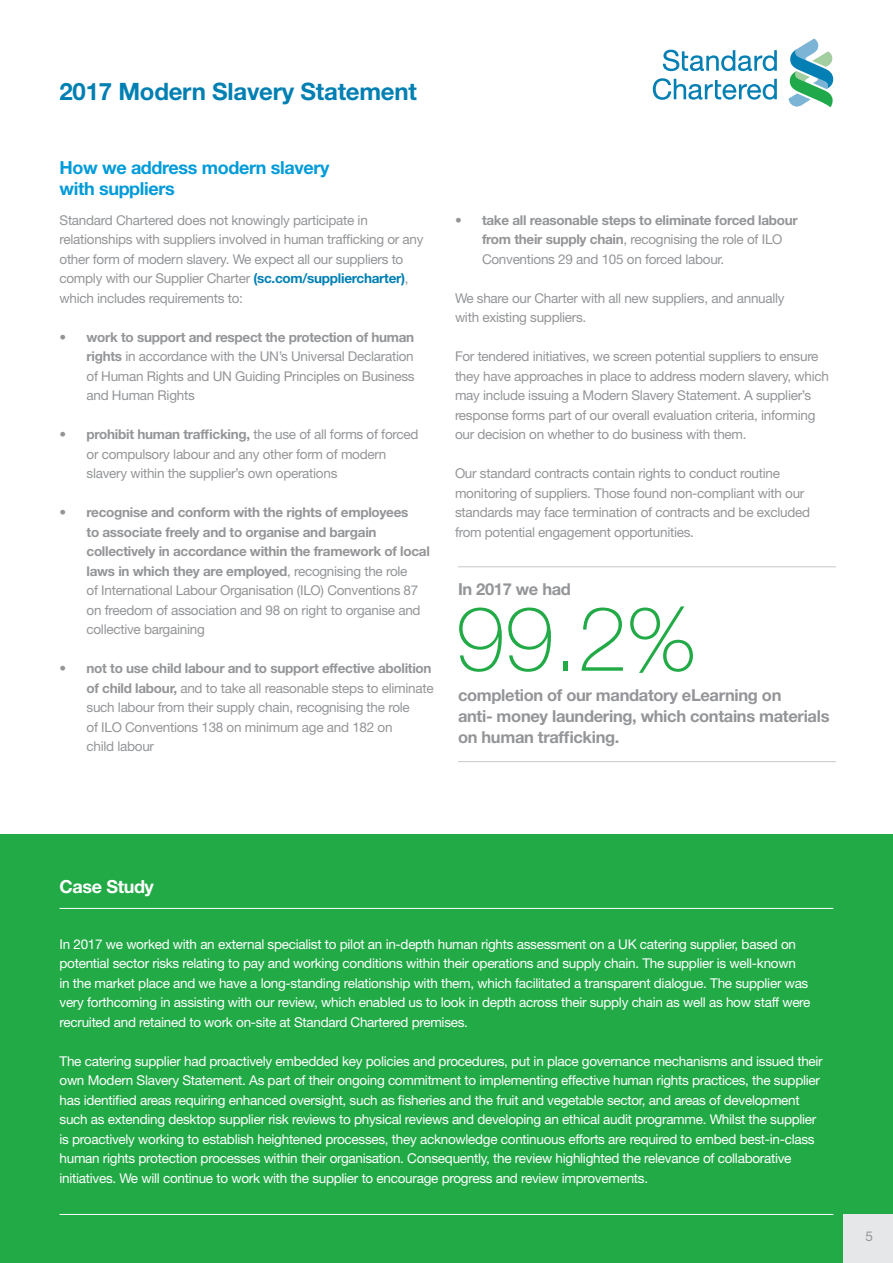
<style>
.page{position:relative;width:893px;height:1263px;background:#fff}
.page>*{position:absolute;margin:0;border:0;box-sizing:border-box;transform-origin:0 0}
.t1{font:100 90px "Helvetica Neue";color:#22aa47}
.t2{font:700 24px "Helvetica Neue";letter-spacing:-.01em;color:#007fb3}
.t3{font:700 18px/21px "Helvetica Neue";letter-spacing:-.02em;color:#009bd9}
.t4{font:700 18px "Helvetica Neue";letter-spacing:-.02em;color:#fff}
.t5{font:700 16.5px/21px "Helvetica Neue";letter-spacing:-.02em;color:#939598}
.t6{font:13.5px/19.5px "Helvetica Neue";letter-spacing:-.02em;color:#fff}
.t7{font:13.5px/19.5px "Helvetica Neue";letter-spacing:-.02em;color:#939598}
.t8{font:700 13.5px/19.5px "Helvetica Neue";letter-spacing:-.02em;color:#939598}
.s1{font-weight:700;color:#007fb3}
.s2{font-weight:700}
.s3{font-weight:400}
</style>
<div class="page">
<svg style="left:663px;top:50px;width:114px;height:21px"></svg>
<svg style="left:653px;top:78px;width:124px;height:22px"></svg>
<svg style="left:788px;top:39px;width:45px;height:68px"></svg>
<div style="left:0;top:834px;width:893px;height:429px;background:#22aa47"></div>
<hr style="left:60px;top:908px;width:773px;height:1px;background:#fff">
<hr style="left:60px;top:1214px;width:773px;height:1px;background:#fff">
<hr style="left:458px;top:761px;width:378px;height:1px;background:#c7c8ca">
<hr style="left:458px;top:566px;width:378px;height:1px;background:#c7c8ca">
<div style="left:844px;top:1214px;width:49px;height:49px;background:#e6e7e8"></div>
<h2 class="t2" style="left:60px;top:77px;width:359px">2017 Modern Slavery Statement</h2>
<h3 class="t3" style="left:60px;top:157px;width:271px">How we address modern slavery with suppliers</h3>
<p class="t7" style="left:60px;top:210px;width:366px">Standard Chartered does not knowingly participate in relationships with suppliers involved in human trafficking or any other form of modern slavery. We expect all our suppliers to comply with our Supplier Charter <span class="s1">(sc.com/suppliercharter)</span>, which includes requirements to:</p>
<p class="t7" style="left:87px;top:327px;width:330px;text-align:justify;text-indent:-27px"><span class="s2">• work to support and respect the protection of human rights</span> in accordance with the UN’s Universal Declaration of Human Rights and UN Guiding Principles on Business and Human Rights</p>
<p class="t7" style="left:87px;top:424px;width:333px;text-indent:-27px"><span class="s2">• prohibit human trafficking,</span> the use of all forms of forced or compulsory labour and any other form of modern slavery within the supplier’s own operations</p>
<p class="t8" style="left:87px;top:502px;width:345px;text-indent:-27px">• recognise and conform with the rights of employees<br>to associate freely and to organise and bargain collectively in accordance within the framework of local laws in which they are employed<span class="s3">, recognising the role<br>of International Labour Organisation (ILO) Conventions 87 on freedom of association and 98 on right to organise and collective bargaining</span></p>
<p class="t7" style="left:87px;top:658px;width:349px;text-indent:-27px"><span class="s2">• not to use child labour and to support effective abolition of child labour,</span> and to take all reasonable steps to eliminate such labour from their supply chain, recognising the role<br>of ILO Conventions 138 on minimum age and 182 on<br>child labour</p>
<p class="t8" style="left:482px;top:210px;width:317px;text-indent:-27px">• take all reasonable steps to eliminate forced labour from their supply chain<span class="s3">, recognising the role of ILO<br>Conventions 29 and 105 on forced labour.</span></p>
<p class="t7" style="left:455px;top:288px;width:331px">We share our Charter with all new suppliers, and annually with existing suppliers.</p>
<p class="t7" style="left:455px;top:346px;width:375px">For tendered initiatives, we screen potential suppliers to ensure they have approaches in place to address modern slavery, which may include issuing a Modern Slavery Statement. A supplier’s response forms part of our overall evaluation criteria, informing our decision on whether to do business with them.</p>
<p class="t7" style="left:455px;top:463px;width:357px">Our standard contracts contain rights to conduct routine monitoring of suppliers. Those found non-compliant with our standards may face termination of contracts and be excluded from potential engagement opportunities.</p>
<p class="t5" style="left:458px;top:578px;width:115px">In 2017 we had</p>
<h1 class="t1" style="left:455px;top:589px;width:243px">99.2%</h1>
<p class="t5" style="left:458px;top:684px;width:373px">completion of our mandatory eLearning on<br>anti- money laundering, which contains materials on human trafficking.</p>
<h3 class="t4" style="left:60px;top:875px;width:96px">Case Study</h3>
<p class="t6" style="left:60px;top:934px;width:752px">In 2017 we worked with an external specialist to pilot an in-depth human rights assessment on a UK catering supplier, based on potential sector risks relating to pay and working conditions within their operations and supply chain. The supplier is well-known<br>in the market place and we have a long-standing relationship with them, which facilitated a transparent dialogue. The supplier was very forthcoming in assisting with our review, which enabled us to look in depth across their supply chain as well as how staff were recruited and retained to work on-site at Standard Chartered premises.</p>
<p class="t6" style="left:60px;top:1051px;width:765px">The catering supplier had proactively embedded key policies and procedures, put in place governance mechanisms and issued their own Modern Slavery Statement. As part of their ongoing commitment to implementing effective human rights practices, the supplier has identified areas requiring enhanced oversight, such as fisheries and the fruit and vegetable sector, and areas of development such as extending desktop supplier risk reviews to physical reviews and developing an ethical audit programme. Whilst the supplier is proactively working to establish heightened processes, they acknowledge continuous efforts are required to embed best-in-class human rights protection processes within their organisation. Consequently, the review highlighted the relevance of collaborative initiatives. We will continue to work with the supplier to encourage progress and review improvements.</p>
<p class="t7" style="left:865px;top:1226px;width:9px">5</p>
</div>
